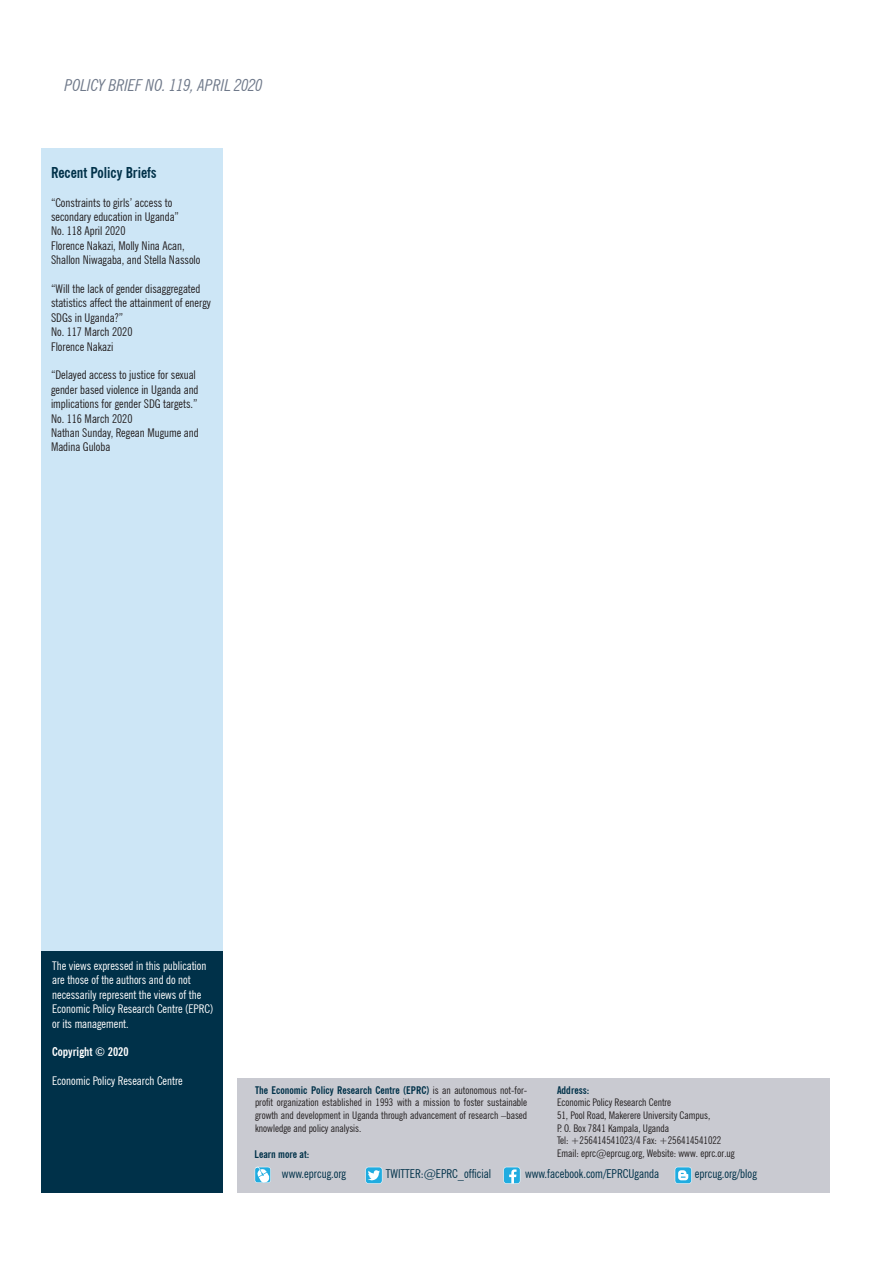
<style>
.page{position:relative;width:893px;height:1263px;background:#fff}
.page>*{position:absolute;margin:0;border:0;box-sizing:border-box;transform-origin:0 0}
.t1{font:italic condensed 16.5px "News Gothic BT";color:#6f798a}
.t2{font:700 condensed 15px "News Gothic BT";color:#003149}
.t3{font:condensed 12.3px "News Gothic BT";color:#003149}
.t4{font:condensed 12px/14.4px "News Gothic BT";color:#231f20}
.t5{font:condensed 12px/14.4px "News Gothic BT";color:#fff}
.t6{font:700 condensed 12px "News Gothic BT";color:#fff}
.t7{font:condensed 10.5px/12.6px "News Gothic BT";color:#231f20;text-align:justify}
.t8{font:700 condensed 10.5px "News Gothic BT";color:#003149}
.s1{font-weight:700;color:#003149}
</style>
<div class="page">
<div style="left:237px;top:1079px;width:592px;height:114px;background:#c9cad1"></div>
<div style="left:41px;top:148px;width:182px;height:817px;background:#cde6f6"></div>
<div style="left:41px;top:951px;width:182px;height:241px;background:#003149"></div>
<svg style="left:675px;top:1167px;width:17px;height:17px"></svg>
<svg style="left:503px;top:1167px;width:17px;height:17px"></svg>
<svg style="left:365px;top:1167px;width:17px;height:17px"></svg>
<svg style="left:255px;top:1167px;width:16px;height:16px"></svg>
<h1 class="t1" style="left:65px;top:75px;width:199px">POLICY BRIEF NO. 119, APRIL 2020</h1>
<p class="t2" style="left:51px;top:163px;width:107px">Recent Policy Briefs</p>
<p class="t4" style="left:51px;top:195px;width:129px">“Constraints to girls’ access to secondary education in Uganda”</p>
<p class="t4" style="left:51px;top:224px;width:76px">No. 118 April 2020</p>
<p class="t4" style="left:51px;top:238px;width:151px">Florence Nakazi, Molly Nina Acan,<br>Shallon Niwagaba, and Stella Nassolo</p>
<p class="t4" style="left:51px;top:281px;width:161px">“Will the lack of gender disaggregated statistics affect the attainment of energy<br>SDGs in Uganda?”</p>
<p class="t4" style="left:51px;top:325px;width:83px">No. 117 March 2020</p>
<p class="t4" style="left:51px;top:339px;width:64px">Florence Nakazi</p>
<p class="t4" style="left:51px;top:368px;width:149px">“Delayed access to justice for sexual gender based violence in Uganda and implications for gender SDG targets.”</p>
<p class="t4" style="left:51px;top:411px;width:83px">No. 116 March 2020</p>
<p class="t4" style="left:51px;top:425px;width:149px">Nathan Sunday, Regean Mugume and<br>Madina Guloba</p>
<p class="t5" style="left:52px;top:958px;width:163px">The views expressed in this publication are those of the authors and do not necessarily represent the views of the Economic Policy Research Centre (EPRC) or its management.</p>
<p class="t6" style="left:52px;top:1045px;width:78px">Copyright © 2020</p>
<p class="t5" style="left:52px;top:1073px;width:132px">Economic Policy Research Centre</p>
<p class="t7" style="left:255px;top:1084px;width:274px"><span class="s1">The Economic Policy Research Centre (EPRC)</span> is an autonomous not-for&shy;profit organization established in 1993 with a mission to foster sustainable growth and development in Uganda through advancement of research –based knowledge and policy analysis.</p>
<p class="t8" style="left:557px;top:1084px;width:34px">Address:</p>
<p class="t7" style="left:557px;top:1096px;width:116px">Economic Policy Research Centre</p>
<p class="t7" style="left:557px;top:1109px;width:155px">51, Pool Road, Makerere University Campus,</p>
<p class="t7" style="left:557px;top:1121px;width:114px">P. O. Box 7841 Kampala, Uganda</p>
<p class="t7" style="left:557px;top:1134px;width:166px">Tel: +256414541023/4 Fax: +256414541022</p>
<p class="t7" style="left:557px;top:1147px;width:179px">Email: eprc@eprcug.org, Website: www. eprc.or.ug</p>
<p class="t8" style="left:255px;top:1147px;width:56px">Learn more at:</p>
<p class="t3" style="left:282px;top:1166px;width:66px">www.eprcug.org</p>
<p class="t3" style="left:386px;top:1166px;width:107px">TWITTER:@EPRC_official</p>
<p class="t3" style="left:525px;top:1166px;width:136px">www.facebook.com/EPRCUganda</p>
<p class="t3" style="left:695px;top:1166px;width:64px">eprcug.org/blog</p>
</div>
